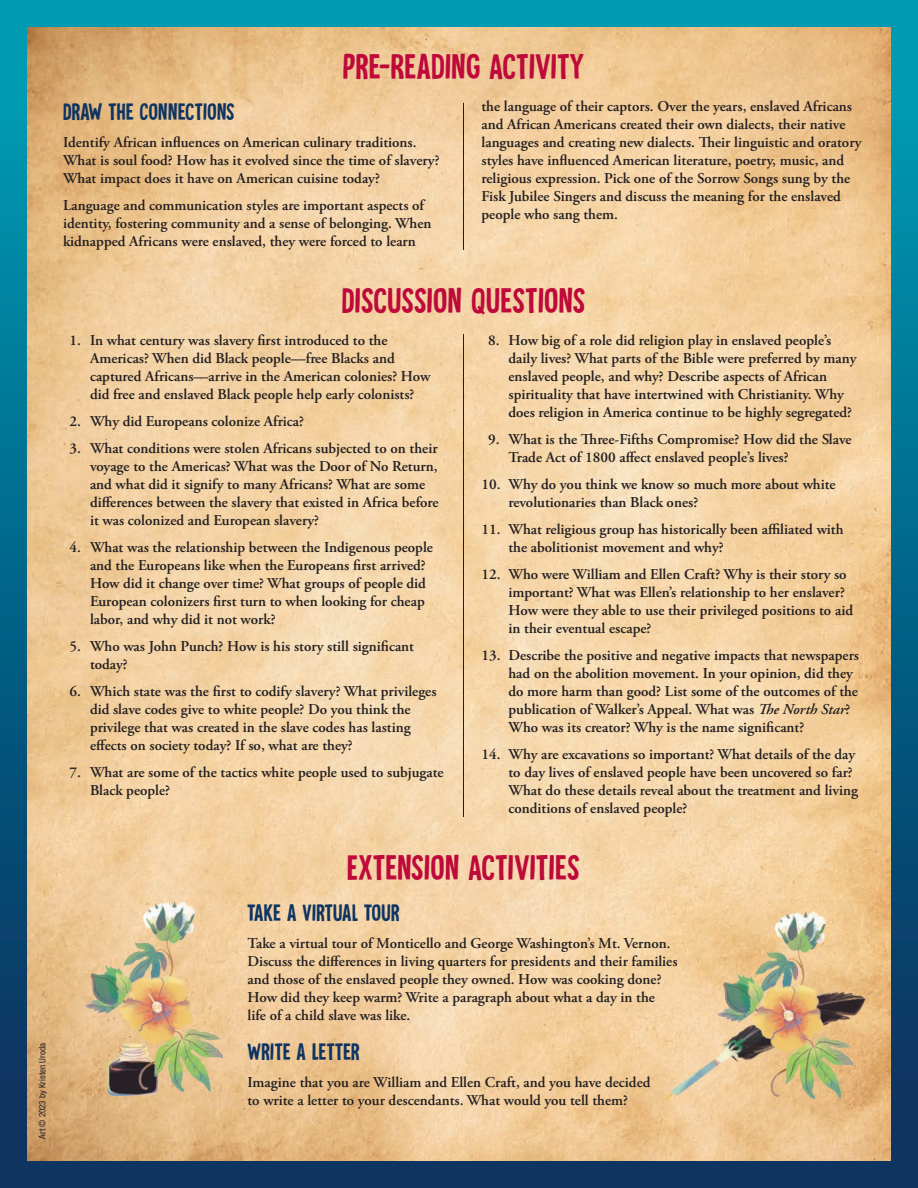
<style>
.page{position:relative;width:918px;height:1188px;background:#fff}
.page>*{position:absolute;margin:0;border:0;box-sizing:border-box;transform-origin:0 0}
.Head_span{font:36px "Tournedos";letter-spacing:.02em;color:#be093a}
.t1{font:24px "Tournedos";letter-spacing:.02em;color:#0e3462}
.Body{font:600 15px/18px "Adobe Garamond Pro";color:#231f20}
.t2{font:condensed 9px "Helvetica Neue LT Pro";color:#231f20}
.s1{font-style:italic}
</style>
<div class="page">
<div style="left:0;top:0;width:918px;height:1188px;background:linear-gradient(to bottom,#00a1b6,#0b2a5b)"></div>
<img style="left:27px;top:27px;width:864px;height:1134px">
<img style="left:643px;top:951px;width:237px;height:195px">
<img style="left:695px;top:903px;width:178px;height:202px">
<img style="left:56px;top:889px;width:185px;height:231px">
<hr style="left:463px;top:103px;width:1px;height:147px;background:#231f20">
<hr style="left:463px;top:334px;width:1px;height:483px;background:#231f20">
<p class="t2" style="left:37px;top:1138px;width:97px;rotate:-90deg">Art © 2023 by Kristen Uroda</p>
<p class="Head_span" style="left:343px;top:46px;width:243px">PRE-READING ACTIVITY</p>
<p class="t1" style="left:63px;top:98px;width:173px">DRAW THE CONNECTIONS</p>
<p class="Body" style="left:63px;top:133px;width:378px">Identify African influences on American culinary traditions.<br>What is soul food? How has it evolved since the time of slavery?<br>What impact does it have on American cuisine today?</p>
<p class="Body" style="left:63px;top:196px;width:370px">Language and communication styles are important aspects of identity, fostering community and a sense of belonging. When kidnapped Africans were enslaved, they were forced to learn</p>
<p class="Body" style="left:482px;top:97px;width:382px">the language of their captors. Over the years, enslaved Africans and African Americans created their own dialects, their native languages and creating new dialects. Their linguistic and oratory styles have influenced American literature, poetry, music, and religious expression. Pick one of the Sorrow Songs sung by the Fisk Jubilee Singers and discuss the meaning for the enslaved people who sang them.</p>
<p class="Head_span" style="left:342px;top:280px;width:245px">DISCUSSION QUESTIONS</p>
<p class="Body" style="left:90px;top:331px;width:342px;text-indent:-20px">1. In what century was slavery first introduced to the Americas? When did Black people—free Blacks and captured Africans—arrive in the American colonies? How did free and enslaved Black people help early colonists?</p>
<p class="Body" style="left:70px;top:412px;width:236px">2. Why did Europeans colonize Africa?</p>
<p class="Body" style="left:90px;top:439px;width:350px;text-indent:-20px">3. What conditions were stolen Africans subjected to on their voyage to the Americas? What was the Door of No Return, and what did it signify to many Africans? What are some differences between the slavery that existed in Africa before it was colonized and European slavery?</p>
<p class="Body" style="left:90px;top:538px;width:345px;text-indent:-20px">4. What was the relationship between the Indigenous people and the Europeans like when the Europeans first arrived?<br>How did it change over time? What groups of people did European colonizers first turn to when looking for cheap labor, and why did it not work?</p>
<p class="Body" style="left:90px;top:637px;width:326px;text-indent:-20px">5. Who was John Punch? How is his story still significant today?</p>
<p class="Body" style="left:90px;top:682px;width:348px;text-indent:-20px">6. Which state was the first to codify slavery? What privileges did slave codes give to white people? Do you think the privilege that was created in the slave codes has lasting effects on society today? If so, what are they?</p>
<p class="Body" style="left:90px;top:763px;width:355px;text-indent:-20px">7. What are some of the tactics white people used to subjugate<br>Black people?</p>
<p class="Body" style="left:508px;top:331px;width:349px;text-indent:-20px">8. How big of a role did religion play in enslaved people’s daily lives? What parts of the Bible were preferred by many enslaved people, and why? Describe aspects of African spirituality that have intertwined with Christianity. Why does religion in America continue to be highly segregated?</p>
<p class="Body" style="left:508px;top:430px;width:345px;text-indent:-20px">9. What is the Three-Fifths Compromise? How did the Slave<br>Trade Act of 1800 affect enslaved people’s lives?</p>
<p class="Body" style="left:508px;top:475px;width:329px;text-indent:-27px">10. Why do you think we know so much more about white revolutionaries than Black ones?</p>
<p class="Body" style="left:508px;top:520px;width:337px;text-indent:-27px">11. What religious group has historically been affiliated with the abolitionist movement and why?</p>
<p class="Body" style="left:508px;top:565px;width:346px;text-indent:-27px">12. Who were William and Ellen Craft? Why is their story so important? What was Ellen’s relationship to her enslaver?<br>How were they able to use their privileged positions to aid in their eventual escape?</p>
<p class="Body" style="left:508px;top:646px;width:352px;text-indent:-27px">13. Describe the positive and negative impacts that newspapers had on the abolition movement. In your opinion, did they do more harm than good? List some of the outcomes of the publication of Walker’s Appeal. What was <span class="s1">The North Star</span>?<br>Who was its creator? Why is the name significant?</p>
<p class="Body" style="left:508px;top:745px;width:351px;text-indent:-27px">14. Why are excavations so important? What details of the day to day lives of enslaved people have been uncovered so far?<br>What do these details reveal about the treatment and living conditions of enslaved people?</p>
<p class="Head_span" style="left:347px;top:847px;width:234px">EXTENSION ACTIVITIES</p>
<p class="t1" style="left:248px;top:899px;width:154px">TAKE A VIRTUAL TOUR</p>
<p class="Body" style="left:248px;top:934px;width:432px">Take a virtual tour of Monticello and George Washington’s Mt. Vernon.<br>Discuss the differences in living quarters for presidents and their families and those of the enslaved people they owned. How was cooking done?<br>How did they keep warm? Write a paragraph about what a day in the<br>life of a child slave was like.</p>
<p class="t1" style="left:248px;top:1038px;width:114px">WRITE A LETTER</p>
<p class="Body" style="left:248px;top:1074px;width:405px">Imagine that you are William and Ellen Craft, and you have decided to write a letter to your descendants. What would you tell them?</p>
</div>
